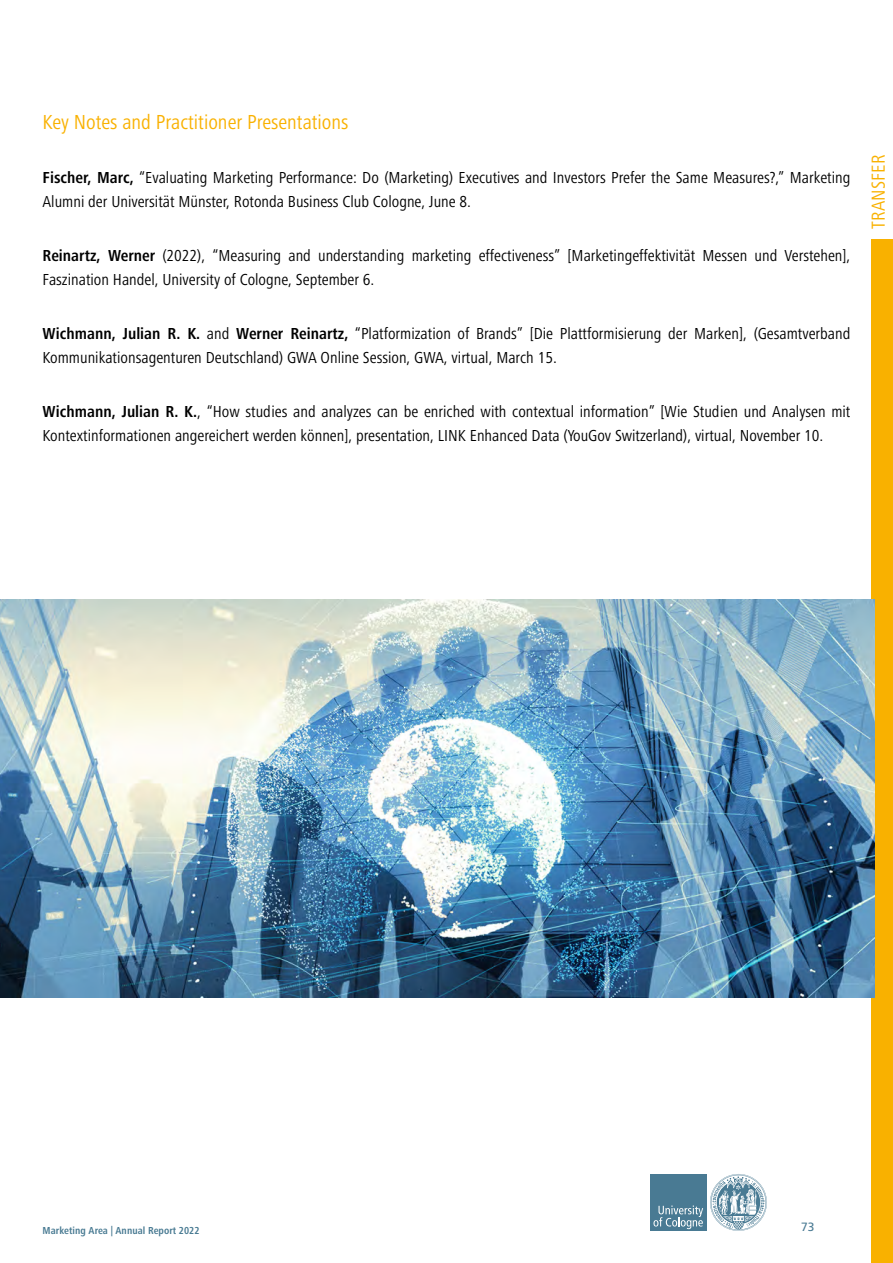
<style>
.page{position:relative;width:893px;height:1263px;background:#fff}
.page>*{position:absolute;margin:0;border:0;box-sizing:border-box;transform-origin:0 0}
.t1{font:condensed 21px "Frutiger Next";color:#f9b100}
.t2{font:condensed 19.5px "Frutiger Next";letter-spacing:.005em;color:#f9b100}
.t3{font:condensed 16.5px/24px "Frutiger Next";color:#000}
.t4{font:12px "Frutiger LT Std";color:#497a93}
.t5{font:700 condensed 10.5px "Frutiger Next";letter-spacing:.005em;color:#487a92}
.s1{font-weight:700}
</style>
<div class="page">
<div style="left:650px;top:1174px;width:57px;height:57px;background:#497a93"></div>
<svg style="left:710px;top:1174px;width:57px;height:57px"></svg>
<svg style="left:653px;top:1205px;width:50px;height:24px"></svg>
<div style="left:872px;top:239px;width:21px;height:1024px;background:#f9b100"></div>
<img style="left:0;top:599px;width:874px;height:399px">
<p class="t1" style="left:43px;top:110px;width:307px">Key Notes and Practitioner Presentations</p>
<p class="t3" style="left:43px;top:166px;width:809px"><span class="s1">Fischer, Marc,</span> “Evaluating Marketing Performance: Do (Marketing) Executives and Investors Prefer the Same Measures?,” Marketing<br>Alumni der Universität Münster, Rotonda Business Club Cologne, June 8.</p>
<p class="t3" style="left:43px;top:244px;width:809px"><span class="s1">Reinartz, Werner</span> (2022), “Measuring and understanding marketing effectiveness” [Marketingeffektivität Messen und Verstehen],<br>Faszination Handel, University of Cologne, September 6.</p>
<p class="t3" style="left:43px;top:322px;width:809px"><span class="s1">Wichmann, Julian R. K.</span> and <span class="s1">Werner Reinartz,</span> “Platformization of Brands” [Die Plattformisierung der Marken], (Gesamtverband<br>Kommunikationsagenturen Deutschland) GWA Online Session, GWA, virtual, March 15.</p>
<p class="t3" style="left:43px;top:400px;width:809px"><span class="s1">Wichmann, Julian R. K.</span>, “How studies and analyzes can be enriched with contextual information” [Wie Studien und Analysen mit<br>Kontextinformationen angereichert werden können], presentation, LINK Enhanced Data (YouGov Switzerland), virtual, November 10.</p>
<p class="t2" style="left:867px;top:229px;width:75px;rotate:-90deg">TRANSFER</p>
<p class="t5" style="left:43px;top:1224px;width:158px">Marketing Area | Annual Report 2022</p>
<p class="t4" style="left:801px;top:1220px;width:15px">73</p>
</div>
